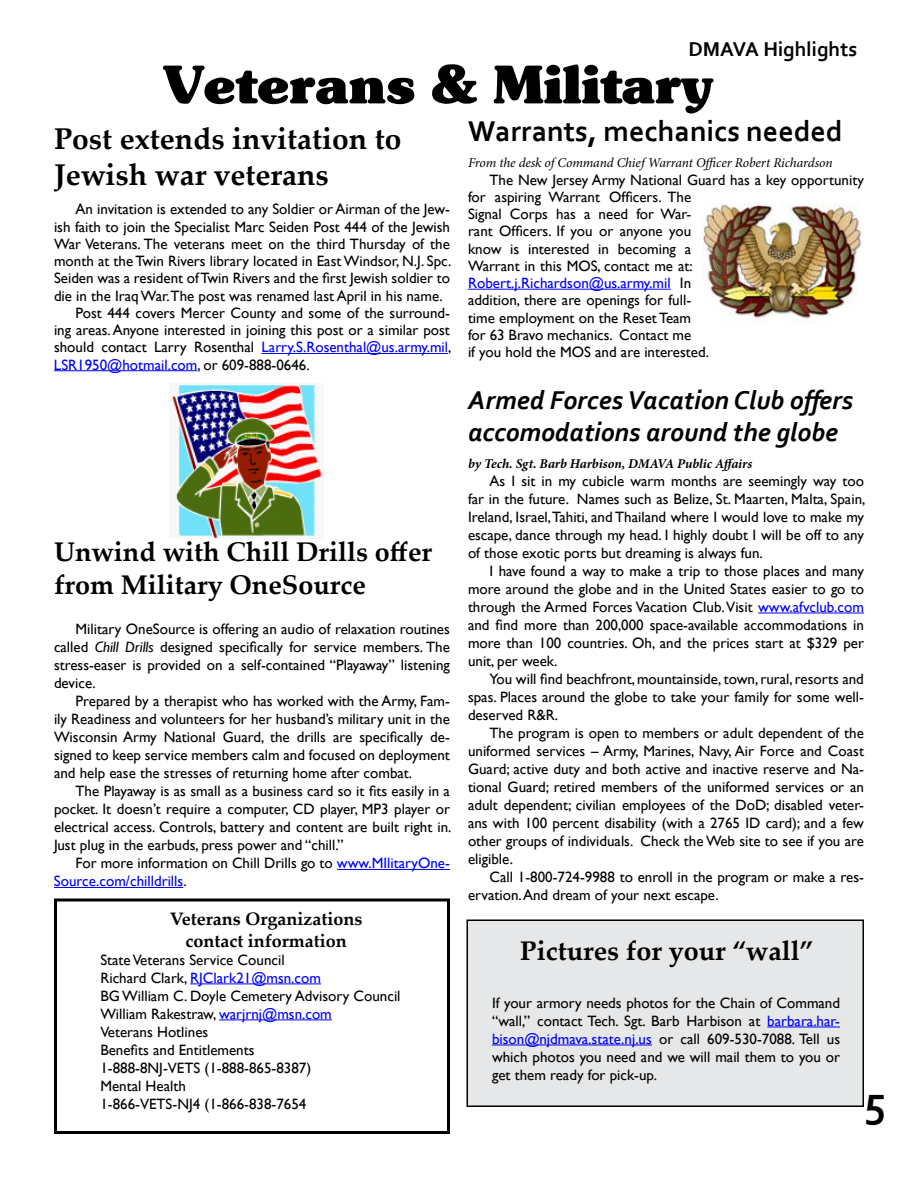
<style>
.page{position:relative;width:918px;height:1188px;background:#fff}
.page>*{position:absolute;margin:0;border:0;box-sizing:border-box;transform-origin:0 0}
.t1{font:54px "Subway";color:#000}
.t2{font:700 45px "Corbel";color:#000}
.t3{font:700 30px/36px "Palatino Linotype";color:#000}
.t4{font:700 30px "Corbel";color:#000}
.t5{font:700 27px/32.4px "Palatino Linotype";color:#000}
.t6{font:italic 700 27px/32.4px "Corbel";color:#000}
.t7{font:700 21px "Corbel";color:#000}
.t8{font:700 18px/21.6px "Palatino Linotype";color:#000;text-align:center}
.t9{font:15px/18px "Gill Sans";color:#000;text-align:justify}
.t10{font:15px/18px "Gill Sans";color:#00f}
.t11{font:italic 13.5px "Minion Pro";letter-spacing:-.01em;color:#000}
.t12{font:italic 700 13.5px "Minion Pro";letter-spacing:-.005em;color:#000}
.s1{color:#000}
.s2{font-style:italic}
.s3{color:#00f}
</style>
<div class="page">
<hr style="left:758px;top:613px;width:106px;height:1px;background:#00f">
<div style="left:467px;top:920px;width:396px;height:186px;background:#e6e7e8"></div>
<div style="left:466px;top:920px;width:398px;height:187px;border:2px solid #000"></div>
<hr style="left:767px;top:1027px;width:73px;height:1px;background:#00f">
<hr style="left:492px;top:1045px;width:160px;height:1px;background:#00f">
<hr style="left:190px;top:984px;width:131px;height:1px;background:#00f">
<hr style="left:219px;top:1020px;width:113px;height:1px;background:#00f">
<div style="left:54px;top:898px;width:396px;height:236px;border:3px solid #000"></div>
<img style="left:702px;top:204px;width:162px;height:120px">
<hr style="left:262px;top:353px;width:186px;height:1px;background:#00f">
<hr style="left:54px;top:370px;width:143px;height:1px;background:#00f">
<img style="left:172px;top:385px;width:150px;height:153px">
<hr style="left:468px;top:289px;width:203px;height:1px;background:#00f">
<hr style="left:337px;top:869px;width:113px;height:1px;background:#00f">
<hr style="left:54px;top:887px;width:129px;height:1px;background:#00f">
<h3 class="t7" style="left:688px;top:36px;width:170px">DMAVA Highlights</h3>
<h1 class="t1" style="left:164px;top:54px;width:550px">Veterans &amp; Military</h1>
<h3 class="t3" style="left:54px;top:120px;width:349px">Post extends invitation to<br>Jewish war veterans</h3>
<p class="t9" style="left:76px;top:201px;width:376px">An invitation is extended to any Soldier or Airman of the Jew-</p>
<p class="t9" style="left:54px;top:218px;width:398px">ish faith to join the Specialist Marc Seiden Post 444 of the Jewish</p>
<p class="t9" style="left:54px;top:235px;width:397px">War Veterans. The veterans meet on the third Thursday of the</p>
<p class="t9" style="left:54px;top:252px;width:399px">month at the Twin Rivers library located in East Windsor, N.J. Spc.</p>
<p class="t9" style="left:54px;top:270px;width:397px">Seiden was a resident of Twin Rivers and the first Jewish soldier to</p>
<p class="t9" style="left:54px;top:287px;width:390px">die in the Iraq War.The post was renamed last April in his name.</p>
<p class="t9" style="left:76px;top:304px;width:376px">Post 444 covers Mercer County and some of the surround-</p>
<p class="t9" style="left:54px;top:321px;width:397px">ing areas. Anyone interested in joining this post or a similar post</p>
<p class="t10" style="left:54px;top:339px;width:399px"><span class="s1">should contact Larry Rosenthal</span> Larry.S.Rosenthal@us.army.mil<span class="s1">,</span></p>
<p class="t10" style="left:54px;top:356px;width:257px">LSR1950@hotmail.com<span class="s1">, or 609-888-0646.</span></p>
<h3 class="t5" style="left:54px;top:535px;width:380px">Unwind with Chill Drills offer from Military OneSource</h3>
<p class="t9" style="left:54px;top:621px;width:398px;text-indent:22px">Military OneSource is offering an audio of relaxation routines called <span class="s2">Chill Drills</span> designed specifically for service members. The stress-easer is provided on a self-contained “Playaway” listening device.</p>
<p class="t9" style="left:54px;top:693px;width:397px;text-indent:22px">Prepared by a therapist who has worked with the Army, Fam&shy;ily Readiness and volunteers for her husband’s military unit in the Wisconsin Army National Guard, the drills are specifically de&shy;signed to keep service members calm and focused on deployment and help ease the stresses of returning home after combat.</p>
<p class="t9" style="left:54px;top:783px;width:399px;text-indent:22px">The Playaway is as small as a business card so it fits easily in a pocket. It doesn’t require a computer, CD player, MP3 player or electrical access. Controls, battery and content are built right in.<br>Just plug in the earbuds, press power and “chill.”</p>
<p class="t10" style="left:54px;top:855px;width:398px;text-indent:22px"><span class="s1">For more information on Chill Drills go to</span> www.MIlitaryOne-<br>Source.com/chilldrills<span class="s1">.</span></p>
<p class="t8" style="left:170px;top:908px;width:194px">Veterans Organizations contact information</p>
<p class="t9" style="left:100px;top:951px;width:302px;text-align:left">State Veterans Service Council<br>Richard Clark, <span class="s3">RJClark21@msn.com<br></span>BG William C. Doyle Cemetery Advisory Council<br>William Rakestraw, <span class="s3">warjrnj@msn.com<br></span>Veterans Hotlines<br>Benefits and Entitlements<br>1-888-8NJ-VETS (1-888-865-8387)<br>Mental Health<br>1-866-VETS-NJ4 (1-866-838-7654</p>
<h3 class="t4" style="left:468px;top:112px;width:376px">Warrants, mechanics needed</h3>
<p class="t11" style="left:468px;top:154px;width:366px">From the desk of Command Chief Warrant Officer Robert Richardson</p>
<p class="t9" style="left:468px;top:171px;width:397px;line-height:17.2px;text-align:left;text-indent:22px">The New Jersey Army National Guard has a key opportunity for aspiring Warrant Officers. The<br>Signal Corps has a need for War-<br>rant Officers. If you or anyone you<br>know is interested in becoming a<br>Warrant in this MOS, contact me at:<br><span class="s3">Robert.j.Richardson@us.army.mil</span> In<br>addition, there are openings for full-<br>time employment on the Reset Team<br>for 63 Bravo mechanics. Contact me<br>if you hold the MOS and are interested.</p>
<h3 class="t6" style="left:468px;top:383px;width:387px">Armed Forces Vacation Club offers accomodations around the globe</h3>
<p class="t12" style="left:468px;top:454px;width:286px">by Tech. Sgt. Barb Harbison, DMAVA Public Affairs</p>
<p class="t9" style="left:468px;top:472px;width:399px;text-indent:22px">As I sit in my cubicle warm months are seemingly way too far in the future. Names such as Belize, St. Maarten, Malta, Spain, Ireland, Israel, Tahiti, and Thailand where I would love to make my escape, dance through my head. I highly doubt I will be off to any of those exotic ports but dreaming is always fun.</p>
<p class="t9" style="left:468px;top:562px;width:398px;text-indent:22px">I have found a way to make a trip to those places and many more around the globe and in the United States easier to go to through the Armed Forces Vacation Club. Visit <span class="s3">www.afvclub.com </span>and find more than 200,000 space-available accommodations in more than 100 countries. Oh, and the prices start at $329 per unit, per week.</p>
<p class="t9" style="left:468px;top:670px;width:397px;text-indent:22px">You will find beachfront, mountainside, town, rural, resorts and spas. Places around the globe to take your family for some well&shy;deserved R&amp;R.</p>
<p class="t9" style="left:468px;top:724px;width:398px;text-indent:22px">The program is open to members or adult dependent of the uniformed services – Army, Marines, Navy, Air Force and Coast Guard; active duty and both active and inactive reserve and Na&shy;tional Guard; retired members of the uniformed services or an adult dependent; civilian employees of the DoD; disabled veter&shy;ans with 100 percent disability (with a 2765 ID card); and a few other groups of individuals. Check the Web site to see if you are eligible.</p>
<p class="t9" style="left:468px;top:868px;width:397px;text-indent:22px">Call 1-800-724-9988 to enroll in the program or make a res&shy;ervation. And dream of your next escape.</p>
<h3 class="t5" style="left:520px;top:934px;width:295px">Pictures for your “wall”</h3>
<p class="t9" style="left:492px;top:994px;width:350px">If your armory needs photos for the Chain of Command “wall,” contact Tech. Sgt. Barb Harbison at <span class="s3">barbara.har&shy;bison@njdmava.state.nj.us</span> or call 609-530-7088. Tell us which photos you need and we will mail them to you or get them ready for pick-up.</p>
<h2 class="t2" style="left:864px;top:1073px;width:24px">5</h2>
</div>
